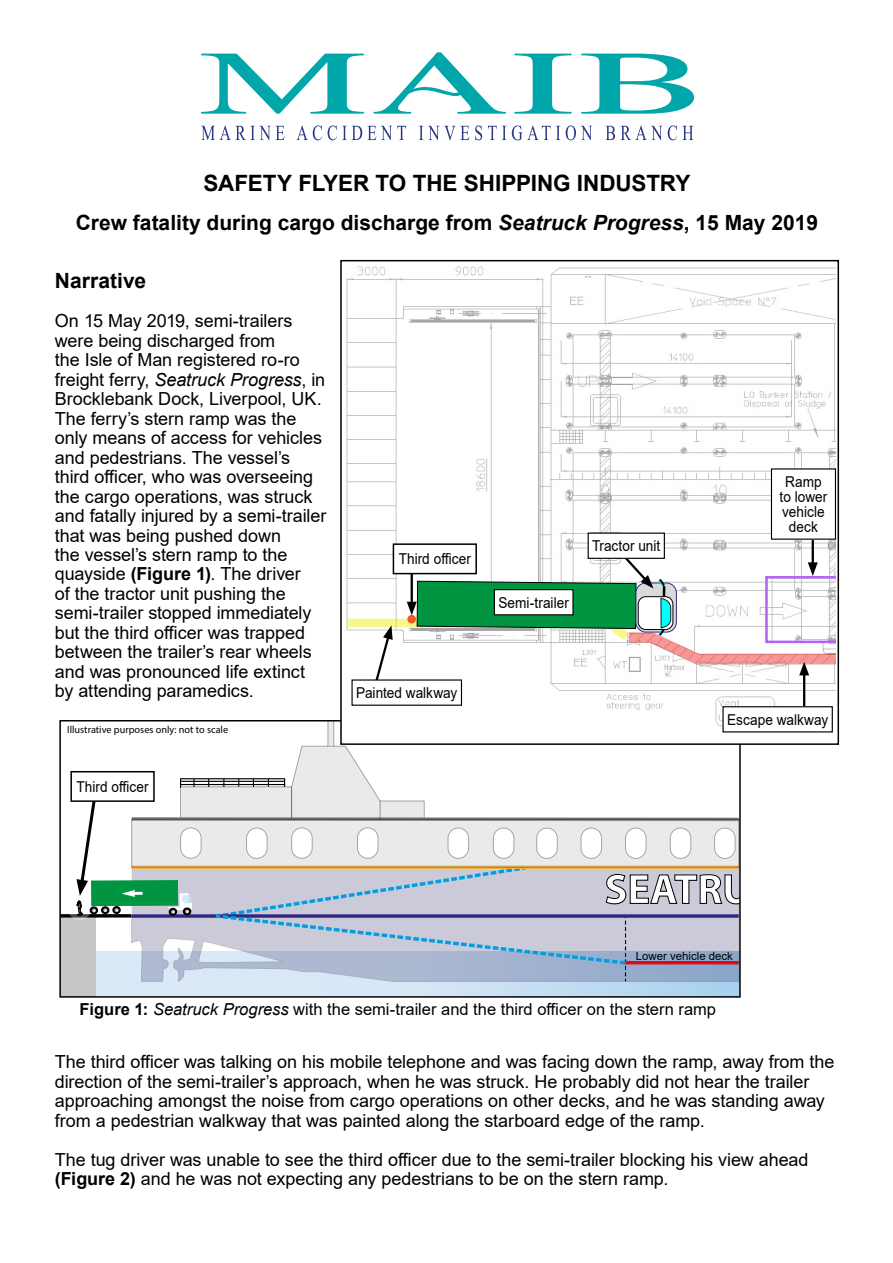
<style>
.page{position:relative;width:893px;height:1263px;background:#fff}
.page>*{position:absolute;margin:0;border:0;box-sizing:border-box;transform-origin:0 0}
.t1{font:700 42.3px "Myriad Pro";color:#fff}
.Flyer_Heading_to_the{font:700 22.5px "Arial";letter-spacing:-.005em;color:#000}
.Flyer_Heading_subjec{font:700 21px "Arial";color:#000}
.Flyer_Sub_Headers{font:700 21px "Arial";color:#000}
.Flyer_Main_Body_Text{font:18px/19.5px "Arial MT2";letter-spacing:-.005em;color:#000}
.Flyer_Main_Body_Text-2{font:18px/19.5px "Arial";letter-spacing:-.005em;color:#000}
.Figure_Caption{font:16.5px "Arial";color:#000}
.t2{font:15px/15px "Arial MT2";color:#000;text-align:center;scale:.91 1}
.t3{font:15px "Arial";letter-spacing:.005em;color:#000;scale:.91 1}
.t4{font:11.4px "Arial MT2";color:#000}
.t5{font:10.35px "Myriad Pro Regular 6";color:#000}
.s1{font-style:italic}
.s2{font-family:"Arial";font-style:italic}
.s3{font-family:"Arial"}
.s4{font-family:"Arial";font-weight:700}
.s5{font-weight:700}
.s6{font-family:"Arial MT2"}
</style>
<div class="page">
<svg style="left:201px;top:54px;width:163px;height:60px"></svg>
<svg style="left:374px;top:52px;width:132px;height:62px"></svg>
<svg style="left:514px;top:54px;width:57px;height:60px"></svg>
<svg style="left:581px;top:54px;width:113px;height:60px"></svg>
<svg style="left:201px;top:125px;width:84px;height:15px"></svg>
<svg style="left:297px;top:125px;width:25px;height:15px"></svg>
<svg style="left:328px;top:125px;width:78px;height:15px"></svg>
<svg style="left:419px;top:126px;width:50px;height:14px"></svg>
<svg style="left:475px;top:125px;width:7px;height:15px"></svg>
<svg style="left:488px;top:126px;width:18px;height:14px"></svg>
<svg style="left:512px;top:125px;width:48px;height:15px"></svg>
<svg style="left:566px;top:125px;width:26px;height:15px"></svg>
<svg style="left:606px;top:126px;width:9px;height:14px"></svg>
<svg style="left:621px;top:125px;width:41px;height:15px"></svg>
<svg style="left:668px;top:125px;width:25px;height:15px"></svg>
<svg style="left:96px;top:951px;width:643px;height:46px;background:#c0d4e5"></svg>
<div style="left:60px;top:918px;width:36px;height:79px;background:#c6c6c6"></div>
<hr style="left:60px;top:914px;width:71px;height:3px;background:#000">
<img style="left:346px;top:266px;width:490px;height:279px">
<div style="left:393px;top:543px;width:84px;height:31px;border:2px solid #000"></div>
<hr style="left:812px;top:524px;width:2px;height:43px;background:#000">
<div style="left:771px;top:469px;width:64px;height:70px;background:#fff"></div>
<div style="left:771px;top:468px;width:65px;height:72px;border:1px solid #000"></div>
<div style="left:588px;top:533px;width:76px;height:25px;background:#fff"></div>
<svg style="left:68px;top:545px;width:768px;height:436px"></svg>
<div style="left:71px;top:772px;width:83px;height:29px;background:#fff"></div>
<div style="left:70px;top:771px;width:85px;height:31px;border:2px solid #000"></div>
<h1 class="Flyer_Heading_to_the" style="left:203px;top:167px;width:489px">SAFETY FLYER TO THE SHIPPING INDUSTRY</h1>
<h2 class="Flyer_Heading_subjec" style="left:76px;top:207px;width:744px">Crew fatality during cargo discharge from <span class="s1">Seatruck Progress</span>, 15 May 2019</h2>
<h2 class="Flyer_Sub_Headers" style="left:55px;top:266px;width:93px">Narrative</h2>
<p class="Flyer_Main_Body_Text" style="left:55px;top:311px;width:273px">On 15 May 2019, semi-trailers were being discharged from<br>the Isle of Man registered ro-ro freight ferry, <span class="s2">Seatruck Progress</span>, in<br>Brocklebank Dock, Liverpool, UK.<br>The ferry’s stern ramp was the only means of access for vehicles and pedestrians. The vessel’s <span class="s3">third officer, who was overseeing </span>the cargo operations, was struck and fatally injured by a semi-trailer that was being pushed down<br>the vessel’s stern ramp to the quayside <span class="s4">(Figure 1)</span>. The driver<br>of the tractor unit pushing the semi-trailer stopped immediately <span class="s3">but the third officer was trapped </span>between the trailer’s rear wheels and was pronounced life extinct by attending paramedics.</p>
<p class="t2" style="left:780px;top:474px;width:54px">Ramp to lower vehicle deck</p>
<p class="t2" style="left:592px;top:538px;width:76px">Tractor unit</p>
<p class="t3" style="left:399px;top:549px;width:81px">Third officer</p>
<p class="t2" style="left:498px;top:595px;width:79px">Semi-trailer</p>
<p class="t2" style="left:356px;top:685px;width:113px">Painted walkway</p>
<p class="t5" style="left:67px;top:723px;width:163px">Illustrative purposes only: not to scale</p>
<p class="t3" style="left:76px;top:776px;width:81px">Third officer</p>
<p class="t2" style="left:727px;top:712px;width:113px">Escape walkway</p>
<p class="t1" style="left:605px;top:861px;width:148px">SEATRU</p>
<p class="t4" style="left:636px;top:948px;width:99px">Lower vehicle deck</p>
<p class="Figure_Caption" style="left:80px;top:998px;width:638px"><span class="s5">Figure 1:</span> <span class="s1">Seatruck Progress</span> with the semi-trailer and the third officer on the stern ramp</p>
<p class="Flyer_Main_Body_Text" style="left:55px;top:1052px;width:781px"><span class="s3">The third officer was talking on his mobile telephone and was facing down the ramp, away from the </span>direction of the semi-trailer’s approach, when he was struck. He probably did not hear the trailer approaching amongst the noise from cargo operations on other decks, and he was standing away from a pedestrian walkway that was painted along the starboard edge of the ramp.</p>
<p class="Flyer_Main_Body_Text-2" style="left:55px;top:1149px;width:755px">The tug driver was unable to see the third officer due to the semi-trailer blocking his view ahead <span class="s5">(Figure 2)</span> <span class="s6">and he was not expecting any pedestrians to be on the stern ramp.</span></p>
</div>
